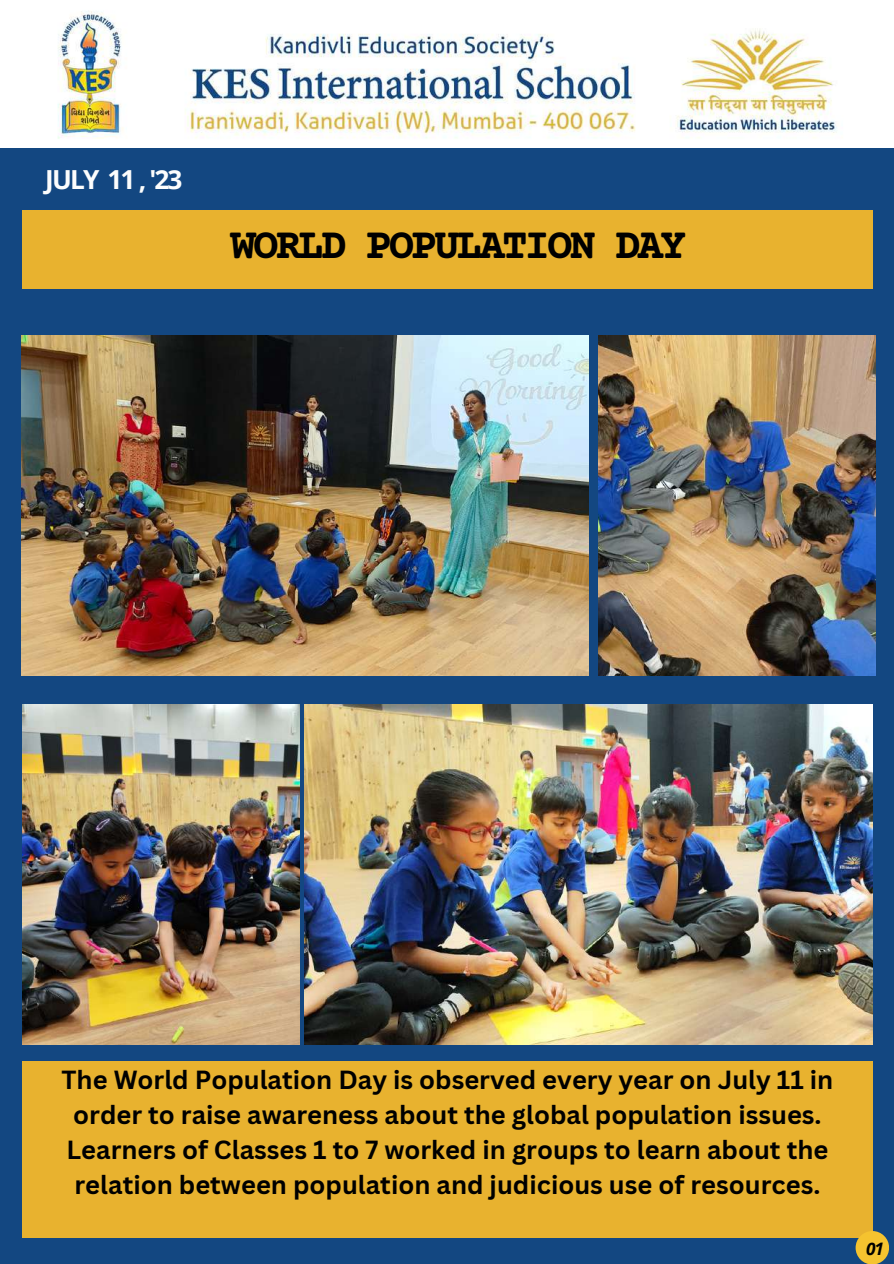
<style>
.page{position:relative;width:894px;height:1264px;background:#fff}
.page>*{position:absolute;margin:0;border:0;box-sizing:border-box;transform-origin:0 0}
.t1{font:700 42.75px "Courier Prime";letter-spacing:-.07em;color:#000}
.t2{font:700 26.25px "Open Sans";letter-spacing:-.07em;color:#fcfdfd}
.t3{font:700 25.5px/35px "Canva Sans";color:#000;text-align:center}
.t4{font:italic 700 17.25px "Open Sans";color:#000}
</style>
<div class="page">
<div style="left:0;top:0;width:893px;height:1263px;background:#134781"></div>
<img style="left:22px;top:704px;width:277px;height:340px">
<div style="left:22px;top:1060px;width:850px;height:177px;background:#e8b22f"></div>
<img style="left:304px;top:704px;width:568px;height:340px">
<div style="left:22px;top:210px;width:850px;height:78px;background:#e8b22f"></div>
<div style="left:855px;top:1230px;width:33px;height:33px;background:#f5c32f;border-radius:50%"></div>
<img style="left:0;top:0;width:893px;height:147px">
<img style="left:22px;top:335px;width:566px;height:340px">
<img style="left:598px;top:335px;width:277px;height:340px">
<p class="t2" style="left:45px;top:161px;width:139px">JULY 11 , '23</p>
<h1 class="t1" style="left:230px;top:225px;width:456px">WORLD POPULATION DAY</h1>
<p class="t3" style="left:61px;top:1061px;width:773px">The World Population Day is observed every year on July 11 in order to raise awareness about the global population issues.<br>Learners of Classes 1 to 7 worked in groups to learn about the relation between population and judicious use of resources.</p>
<p class="t4" style="left:865px;top:1236px;width:19px">01</p>
</div>
